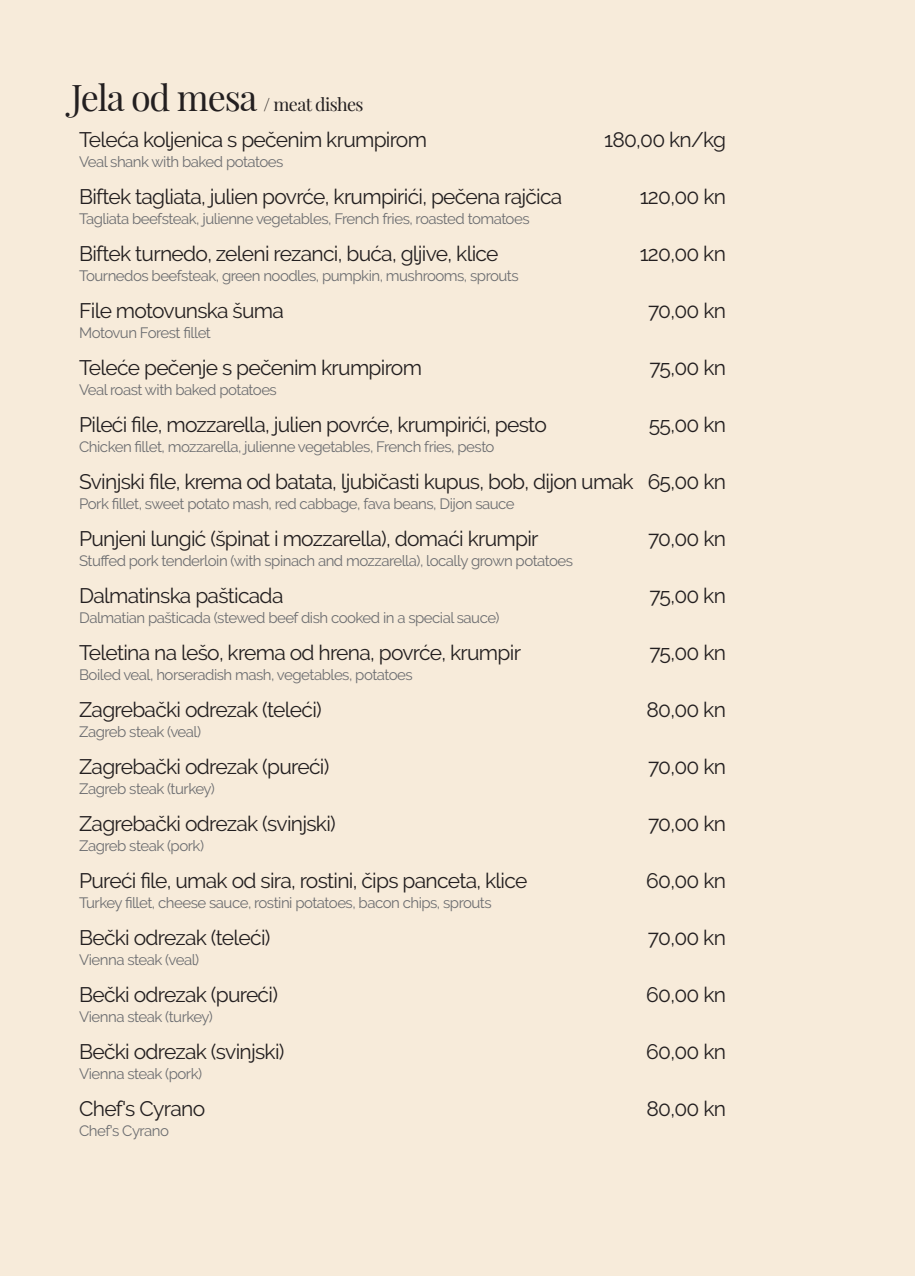
<style>
.page{position:relative;width:915px;height:1276px;background:#fff}
.page>*{position:absolute;margin:0;border:0;box-sizing:border-box;transform-origin:0 0}
.t1{font:21px "Raleway";letter-spacing:-.035em;color:#231f20}
.t2{font:18px "Playfair Display";letter-spacing:-.035em;color:#231f20}
.t3{font:15px "Raleway";letter-spacing:-.035em;color:#6d6e71}
.s1{font-size:36px}
</style>
<div class="page">
<div style="left:0;top:0;width:914px;height:1276px;background:#f7ebda"></div>
<p class="t2" style="left:71px;top:93px;width:294px"><span class="s1">Jela od mesa</span> / meat dishes</p>
<p class="t1" style="left:79px;top:127px;width:349px">Teleća koljenica s pečenim krumpirom</p>
<p class="t1" style="left:604px;top:127px;width:123px">180,00 kn/kg</p>
<p class="t1" style="left:79px;top:184px;width:484px">Biftek tagliata, julien povrće, krumpirići, pečena rajčica</p>
<p class="t1" style="left:639px;top:184px;width:88px">120,00 kn</p>
<p class="t1" style="left:79px;top:241px;width:421px">Biftek turnedo, zeleni rezanci, buća, gljive, klice</p>
<p class="t1" style="left:639px;top:241px;width:88px">120,00 kn</p>
<p class="t1" style="left:79px;top:298px;width:206px">File motovunska šuma</p>
<p class="t1" style="left:647px;top:298px;width:79px">70,00 kn</p>
<p class="t1" style="left:79px;top:355px;width:344px">Teleće pečenje s pečenim krumpirom</p>
<p class="t1" style="left:649px;top:355px;width:78px">75,00 kn</p>
<p class="t1" style="left:79px;top:412px;width:469px">Pileći file, mozzarella, julien povrće, krumpirići, pesto</p>
<p class="t1" style="left:648px;top:412px;width:79px">55,00 kn</p>
<p class="t1" style="left:79px;top:469px;width:648px">Svinjski file, krema od batata, ljubičasti kupus, bob, dijon umak 65,00 kn</p>
<p class="t1" style="left:79px;top:526px;width:461px">Punjeni lungić (špinat i mozzarella), domaći krumpir</p>
<p class="t1" style="left:647px;top:526px;width:79px">70,00 kn</p>
<p class="t1" style="left:79px;top:583px;width:206px">Dalmatinska pašticada</p>
<p class="t1" style="left:649px;top:583px;width:78px">75,00 kn</p>
<p class="t1" style="left:79px;top:640px;width:443px">Teletina na lešo, krema od hrena, povrće, krumpir</p>
<p class="t1" style="left:649px;top:640px;width:78px">75,00 kn</p>
<p class="t1" style="left:79px;top:697px;width:244px">Zagrebački odrezak (teleći)</p>
<p class="t1" style="left:646px;top:697px;width:81px">80,00 kn</p>
<p class="t1" style="left:79px;top:754px;width:251px">Zagrebački odrezak (pureći)</p>
<p class="t1" style="left:647px;top:754px;width:79px">70,00 kn</p>
<p class="t1" style="left:79px;top:811px;width:258px">Zagrebački odrezak (svinjski)</p>
<p class="t1" style="left:647px;top:811px;width:79px">70,00 kn</p>
<p class="t1" style="left:79px;top:868px;width:449px">Pureći file, umak od sira, rostini, čips panceta, klice</p>
<p class="t1" style="left:646px;top:868px;width:81px">60,00 kn</p>
<p class="t1" style="left:79px;top:925px;width:193px">Bečki odrezak (teleći)</p>
<p class="t1" style="left:647px;top:925px;width:79px">70,00 kn</p>
<p class="t1" style="left:79px;top:982px;width:200px">Bečki odrezak (pureći)</p>
<p class="t1" style="left:646px;top:982px;width:81px">60,00 kn</p>
<p class="t1" style="left:79px;top:1039px;width:207px">Bečki odrezak (svinjski)</p>
<p class="t1" style="left:646px;top:1039px;width:81px">60,00 kn</p>
<p class="t1" style="left:79px;top:1096px;width:127px">Chef's Cyrano</p>
<p class="t1" style="left:646px;top:1096px;width:81px">80,00 kn</p>
<p class="t3" style="left:79px;top:153px;width:206px">Veal shank with baked potatoes</p>
<p class="t3" style="left:79px;top:210px;width:452px">Tagliata beefsteak, julienne vegetables, French fries, roasted tomatoes</p>
<p class="t3" style="left:79px;top:267px;width:441px">Tournedos beefsteak, green noodles, pumpkin, mushrooms, sprouts</p>
<p class="t3" style="left:79px;top:324px;width:133px">Motovun Forest fillet</p>
<p class="t3" style="left:79px;top:381px;width:199px">Veal roast with baked potatoes</p>
<p class="t3" style="left:79px;top:438px;width:417px">Chicken fillet, mozzarella, julienne vegetables, French fries, pesto</p>
<p class="t3" style="left:79px;top:495px;width:437px">Pork fillet, sweet potato mash, red cabbage, fava beans, Dijon sauce</p>
<p class="t3" style="left:79px;top:552px;width:495px">Stuffed pork tenderloin (with spinach and mozzarella), locally grown potatoes</p>
<p class="t3" style="left:79px;top:609px;width:421px">Dalmatian pašticada (stewed beef dish cooked in a special sauce)</p>
<p class="t3" style="left:79px;top:666px;width:335px">Boiled veal, horseradish mash, vegetables, potatoes</p>
<p class="t3" style="left:79px;top:723px;width:123px">Zagreb steak (veal)</p>
<p class="t3" style="left:79px;top:780px;width:137px">Zagreb steak (turkey)</p>
<p class="t3" style="left:79px;top:837px;width:126px">Zagreb steak (pork)</p>
<p class="t3" style="left:79px;top:894px;width:414px">Turkey fillet, cheese sauce, rostini potatoes, bacon chips, sprouts</p>
<p class="t3" style="left:79px;top:951px;width:122px">Vienna steak (veal)</p>
<p class="t3" style="left:79px;top:1008px;width:135px">Vienna steak (turkey)</p>
<p class="t3" style="left:79px;top:1065px;width:124px">Vienna steak (pork)</p>
<p class="t3" style="left:79px;top:1122px;width:91px">Chef's Cyrano</p>
</div>
